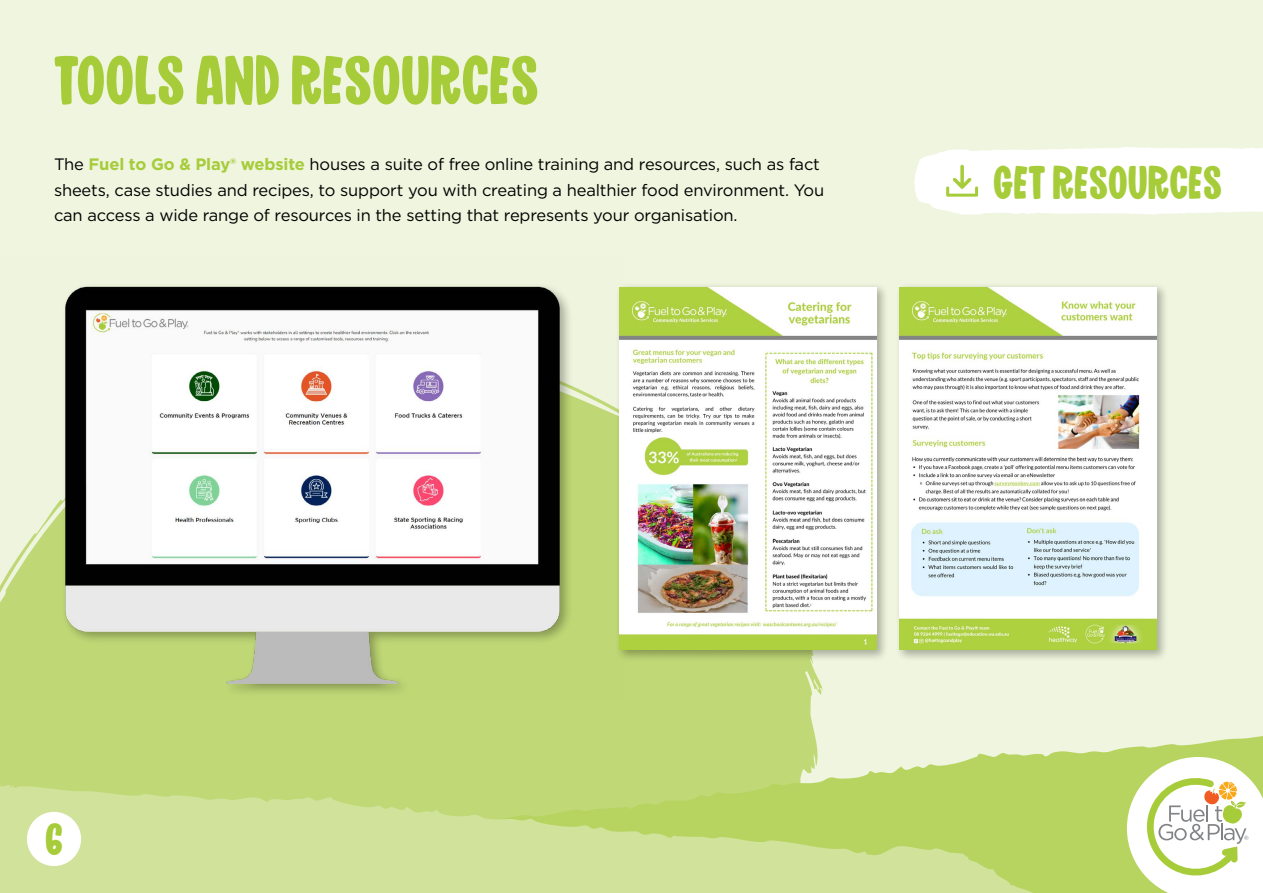
<style>
.page{position:relative;width:1263px;height:893px;background:#eff5de}
.page>*{position:absolute;margin:0;border:0;box-sizing:border-box;transform-origin:0 0}
.t1{font:69.75px "Mighty Mountain";color:#a6cc3a}
.t2{font:47.7px "Mighty Mountain";color:#a6cc3a}
.t3{font:45.15px "Mighty Mountain";color:#a6cc3a}
.t4{font:16.5px/25.5px "Gotham";letter-spacing:-.01em;color:#000}
.s1{font-weight:700;color:#a6cc3a}
</style>
<div class="page">
<div style="left:0;top:662px;width:823px;height:111px;background:#c0d876"></div>
<svg style="left:914px;top:147px;width:349px;height:68px;background:#fcfdfa"></svg>
<img style="left:0;top:286px;width:625px;height:413px">
<div style="left:615px;top:282px;width:274px;height:380px;background:#000;opacity:.3"></div>
<img style="left:620px;top:287px;width:256px;height:363px">
<div style="left:895px;top:282px;width:273px;height:380px;background:#000;opacity:.3"></div>
<img style="left:900px;top:287px;width:256px;height:363px">
<svg style="left:218px;top:711px;width:1045px;height:182px;fill:#c0d876"></svg>
<svg style="left:0;top:773px;width:1110px;height:120px;background:#c6dc84"></svg>
<svg style="left:1127px;top:757px;width:136px;height:136px;background:#e7edcc"></svg>
<div style="left:27px;top:812px;width:54px;height:54px;background:#fff;border-radius:50%"></div>
<h1 class="t1" style="left:54px;top:32px;width:486px">TOOLS AND RESOURCES</h1>
<p class="t4" style="left:54px;top:151px;width:772px">The <span class="s1">Fuel to Go &amp; Play® website</span> houses a suite of free online training and resources, such as fact sheets, case studies and recipes, to support you with creating a healthier food environment. You can access a wide range of resources in the setting that represents your organisation.</p>
<h2 class="t2" style="left:993px;top:150px;width:230px">GET RESOURCES</h2>
<h3 class="t3" style="left:45px;top:808px;width:19px">6</h3>
</div>
